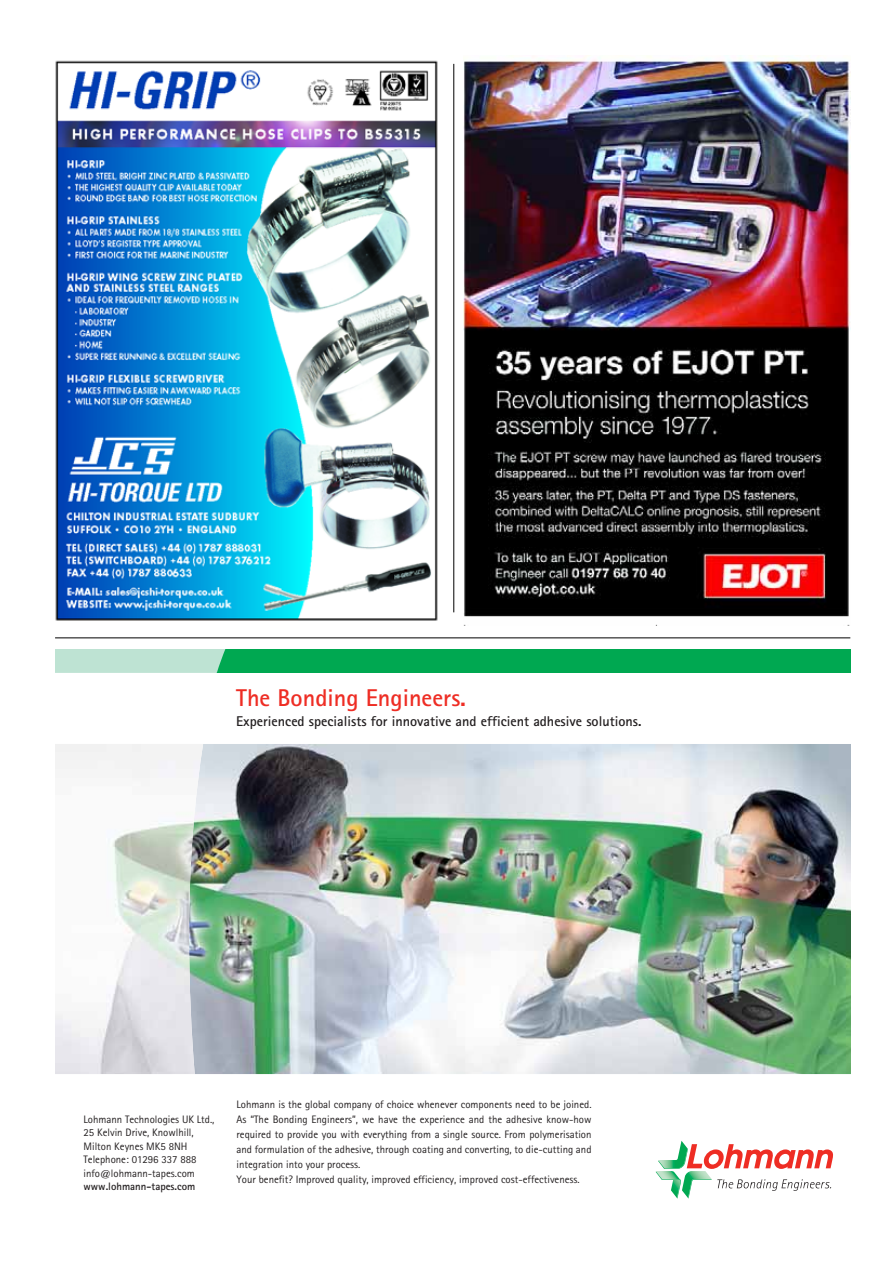
<style>
.page{position:relative;width:893px;height:1263px;background:#fff}
.page>*{position:absolute;margin:0;border:0;box-sizing:border-box;transform-origin:0 0}
.t1{font:700 24.3px "Rotis Sans Serif";color:#ee2d24}
.t2{font:700 14.1px "Rotis Sans Serif";color:#231f20}
.t3{font:10.8px/14.9px "Rotis Sans Serif";color:#231f20}
.t4{font:700 10.8px "Rotis Sans Serif";color:#231f20}
</style>
<div class="page">
<hr style="left:453px;top:64px;width:1px;height:548px;background:#000">
<hr style="left:55px;top:638px;width:795px;height:1px;background:#000">
<img style="left:463px;top:55px;width:387px;height:570px">
<img style="left:55px;top:60px;width:383px;height:561px">
<img style="left:223px;top:744px;width:627px;height:330px">
<img style="left:203px;top:744px;width:20px;height:330px">
<img style="left:55px;top:744px;width:148px;height:330px">
<div style="left:216px;top:649px;width:634px;height:24px;background:#00a851"></div>
<div style="left:55px;top:649px;width:171px;height:24px;background:#bee3d3"></div>
<svg style="left:655px;top:1141px;width:178px;height:58px"></svg>
<h1 class="t1" style="left:236px;top:689px;width:231px">The Bonding Engineers.</h1>
<h2 class="t2" style="left:236px;top:716px;width:407px">Experienced specialists for innovative and efficient adhesive solutions.</h2>
<p class="t3" style="left:84px;top:1113px;width:132px;line-height:13.5px">Lohmann Technologies UK Ltd.,<br>25 Kelvin Drive, Knowlhill,<br>Milton Keynes MK5 8NH<br>Telephone: 01296 337 888 info@lohmann-tapes.com</p>
<p class="t4" style="left:84px;top:1182px;width:113px">www.lohmann-tapes.com</p>
<p class="t3" style="left:236px;top:1098px;width:357px">Lohmann is the global company of choice whenever components need to be joined.<br>As “The Bonding Engineers”, we have the experience and the adhesive know-how required to provide you with everything from a single source. From polymerisation and formulation of the adhesive, through coating and converting, to die-cutting and integration into your process.<br>Your benefit? Improved quality, improved efficiency, improved cost-effectiveness.</p>
</div>
